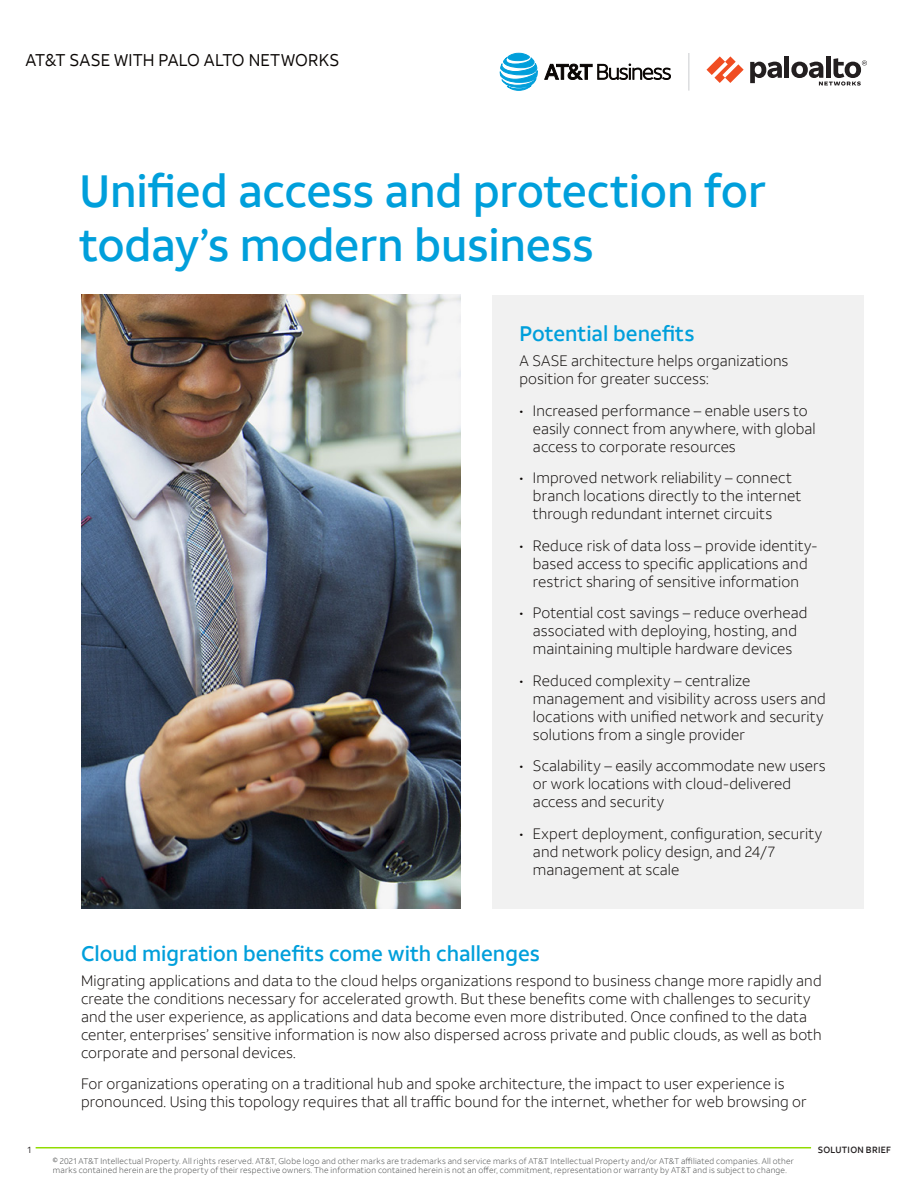
<style>
.page{position:relative;width:918px;height:1188px;background:#fff}
.page>*{position:absolute;margin:0;border:0;box-sizing:border-box;transform-origin:0 0}
.P_-_Paragraph_Style1{font:500 45px/54px "ATT Aleck Sans";letter-spacing:-.005em;color:#009fdb}
.P_-_Paragraph_Style3{font:500 21px "ATT Aleck Sans";color:#009fdb}
.P_-_Paragraph_Style2{font:16.95px "ATT Aleck Sans";letter-spacing:.005em;color:#0a0604}
.P_-_Paragraph_Style3-2{font:300 15px/18px "ATT Aleck Sans";letter-spacing:.01em;color:#0a0604}
.t1{font:500 9px "ATT Aleck Sans";letter-spacing:.035em;color:#231f20}
.t2{font:9px "ATT Aleck Sans";color:#231f20}
.t3{font:300 8.25px/9px "ATT Aleck Sans";letter-spacing:.03em;color:#454747}
</style>
<div class="page">
<hr style="left:688px;top:53px;width:2px;height:38px;background:#dcdddf">
<svg style="left:500px;top:53px;width:37px;height:37px"></svg>
<svg style="left:545px;top:64px;width:47px;height:16px"></svg>
<svg style="left:598px;top:64px;width:72px;height:16px"></svg>
<hr style="left:36px;top:1147px;width:775px;height:1px;background:#91dc00">
<svg style="left:707px;top:56px;width:37px;height:27px"></svg>
<hr style="left:785px;top:56px;width:4px;height:22px;background:#231f20">
<svg style="left:750px;top:62px;width:32px;height:21px"></svg>
<div style="left:826px;top:56px;width:5px;height:22px;background:#231f20"></div>
<svg style="left:791px;top:58px;width:76px;height:28px"></svg>
<div style="left:492px;top:295px;width:372px;height:613px;background:#f1f1f1"></div>
<img style="left:81px;top:295px;width:380px;height:613px">
<p class="P_-_Paragraph_Style2" style="left:26px;top:50px;width:315px">AT&amp;T SASE WITH PALO ALTO NETWORKS</p>
<p class="P_-_Paragraph_Style1" style="left:80px;top:164px;width:688px">Unified access and protection for today’s modern business</p>
<p class="P_-_Paragraph_Style3" style="left:519px;top:321px;width:177px">Potential benefits</p>
<p class="P_-_Paragraph_Style3-2" style="left:519px;top:352px;width:271px">A SASE architecture helps organizations position for greater success:</p>
<p class="P_-_Paragraph_Style3-2" style="left:533px;top:401px;width:284px;text-indent:-14px">• Increased performance – enable users to easily connect from anywhere, with global access to corporate resources</p>
<p class="P_-_Paragraph_Style3-2" style="left:533px;top:469px;width:270px;text-indent:-14px">• Improved network reliability – connect branch locations directly to the internet through redundant internet circuits</p>
<p class="P_-_Paragraph_Style3-2" style="left:519px;top:536px;width:300px;text-align:center">• Reduce risk of data loss – provide identity&shy;based access to specific applications and restrict sharing of sensitive information</p>
<p class="P_-_Paragraph_Style3-2" style="left:519px;top:604px;width:290px;text-align:center">• Potential cost savings – reduce overhead associated with deploying, hosting, and maintaining multiple hardware devices</p>
<p class="P_-_Paragraph_Style3-2" style="left:533px;top:671px;width:294px;text-indent:-14px">• Reduced complexity – centralize management and visibility across users and locations with unified network and security solutions from a single provider</p>
<p class="P_-_Paragraph_Style3-2" style="left:533px;top:757px;width:294px;text-indent:-14px">• Scalability – easily accommodate new users or work locations with cloud-delivered access and security</p>
<p class="P_-_Paragraph_Style3-2" style="left:533px;top:824px;width:291px;text-indent:-14px">• Expert deployment, configuration, security and network policy design, and 24/7 management at scale</p>
<p class="P_-_Paragraph_Style3" style="left:81px;top:940px;width:460px">Cloud migration benefits come with challenges</p>
<p class="P_-_Paragraph_Style3-2" style="left:81px;top:971px;width:742px">Migrating applications and data to the cloud helps organizations respond to business change more rapidly and create the conditions necessary for accelerated growth. But these benefits come with challenges to security and the user experience, as applications and data become even more distributed. Once confined to the data center, enterprises’ sensitive information is now also dispersed across private and public clouds, as well as both corporate and personal devices.</p>
<p class="P_-_Paragraph_Style3-2" style="left:81px;top:1075px;width:727px">For organizations operating on a traditional hub and spoke architecture, the impact to user experience is pronounced. Using this topology requires that all traffic bound for the internet, whether for web browsing or</p>
<p class="t2" style="left:27px;top:1144px;width:5px">1</p>
<p class="t1" style="left:818px;top:1144px;width:75px">SOLUTION BRIEF</p>
<p class="t3" style="left:53px;top:1157px;width:743px">© 2021 AT&amp;T Intellectual Property. All rights reserved. AT&amp;T, Globe logo and other marks are trademarks and service marks of AT&amp;T Intellectual Property and/or AT&amp;T affiliated companies. All other marks contained herein are the property of their respective owners. The information contained herein is not an offer, commitment, representation or warranty by AT&amp;T and is subject to change.</p>
</div>
